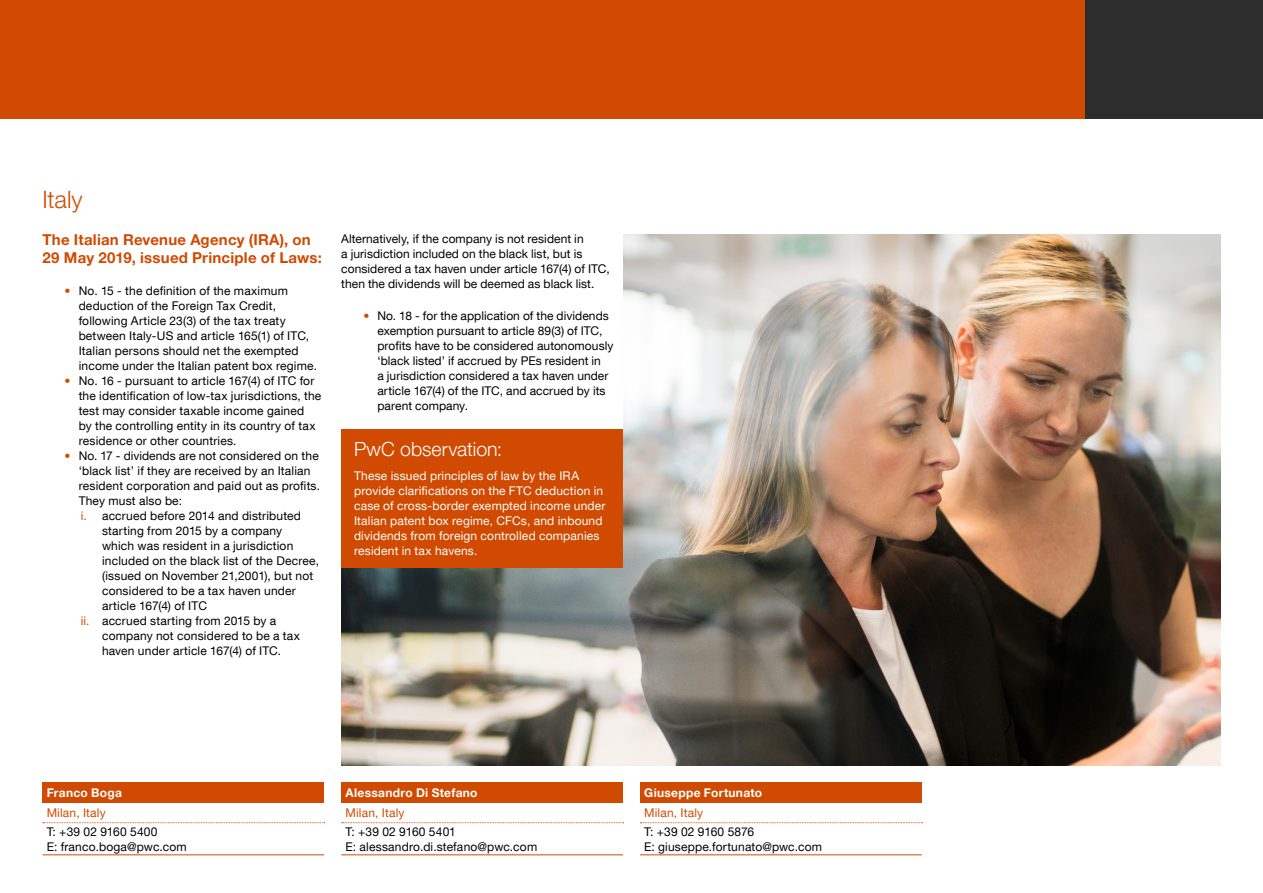
<style>
.page{position:relative;width:1263px;height:893px;background:#fff}
.page>*{position:absolute;margin:0;border:0;box-sizing:border-box;transform-origin:0 0}
.Body_copy{font:300 24px "Helvetica Neue LT Pro";color:#d04a02}
.Body_copy-2{font:300 19.5px "Helvetica Neue LT Pro";color:#fff}
.Sub_title{font:700 15px/18px "Helvetica Neue LT Pro";letter-spacing:.015em;color:#d04a02}
.t1{font:12px/15px "Helvetica Neue LT Com";letter-spacing:.015em;color:#000}
.t2{font:12px/15px "Helvetica Neue LT Pro";letter-spacing:.015em;color:#fff}
.Intro_text{font:12px/15px "Helvetica Neue LT Pro";letter-spacing:.005em;color:#000}
.Body_copy-3{font:12px "Helvetica Neue LT Pro";letter-spacing:.015em;color:#000}
.Body_copy-4{font:700 12px "Helvetica Neue LT Pro";letter-spacing:.025em;color:#fff}
.Body_copy-5{font:12px "Helvetica Neue LT Pro";letter-spacing:.015em;color:#d04a02}
.s1{color:#d04a02}
.s2{font-family:"Helvetica Neue LT Pro"}
</style>
<div class="page">
<div style="left:0;top:0;width:1085px;height:119px;background:#d04a02"></div>
<div style="left:1085px;top:0;width:178px;height:119px;background:#2d2d2d"></div>
<img style="left:341px;top:234px;width:879px;height:532px">
<div style="left:324px;top:217px;width:299px;height:351px;background:#fff"></div>
<div style="left:341px;top:429px;width:282px;height:139px;background:#d04a02"></div>
<div style="left:42px;top:783px;width:282px;height:20px;background:#d04a02"></div>
<svg style="left:43px;top:822px;width:282px;height:1px"></svg>
<hr style="left:42px;top:854px;width:282px;height:1px;background:#d04a02">
<div style="left:341px;top:783px;width:282px;height:20px;background:#d04a02"></div>
<svg style="left:342px;top:822px;width:282px;height:1px"></svg>
<hr style="left:341px;top:854px;width:282px;height:1px;background:#d04a02">
<div style="left:640px;top:783px;width:282px;height:20px;background:#d04a02"></div>
<svg style="left:640px;top:822px;width:282px;height:1px"></svg>
<hr style="left:640px;top:854px;width:282px;height:1px;background:#d04a02">
<p class="Body_copy" style="left:43px;top:185px;width:42px">Italy</p>
<p class="Sub_title" style="left:43px;top:230px;width:281px">The Italian Revenue Agency (IRA), on<br>29 May 2019, issued Principle of Laws:</p>
<p class="t1" style="left:79px;top:283px;width:240px;text-indent:-14px"><span class="s1">•</span> No. 15 - the definition of the maximum deduction of the Foreign Tax Credit, following Article 23(3) of the tax treaty between Italy-US and article 165(1) of ITC, Italian persons should net the exempted income under the Italian patent box regime.</p>
<p class="t1" style="left:79px;top:373px;width:244px;text-indent:-14px"><span class="s1">•</span> No. 16 - pursuant to article 167(4) of ITC for the identification of low-tax jurisdictions, the test may consider taxable income gained<br>by the controlling entity in its country of tax residence or other countries.</p>
<p class="t1" style="left:79px;top:448px;width:243px;text-indent:-14px"><span class="s1">•</span> <span class="s2">No. 17 - dividends are no</span>t considered on the ‘black list’ if they are received by an Italian resident corporation and paid out as profits.<br>They must also be:</p>
<p class="t1" style="left:102px;top:508px;width:219px;text-indent:-21px"><span class="s1">i.</span> accrued before 2014 and distributed starting from 2015 by a company<br>which was resident in a jurisdiction included on the black list of the Decree, (issued on November 21,2001), but not considered to be a tax haven under article 167(4) of ITC</p>
<p class="t1" style="left:102px;top:613px;width:199px;text-indent:-21px"><span class="s1">ii.</span> accrued starting from 2015 by a company not considered to be a tax haven under article 167(4) of ITC.</p>
<p class="Intro_text" style="left:341px;top:231px;width:270px">Alternatively, if the company is not resident in<br>a jurisdiction included on the black list, but is considered a tax haven under article 167(4) of ITC, then the dividends will be deemed as black list.</p>
<p class="t1" style="left:377px;top:308px;width:238px;text-indent:-14px"><span class="s1">•</span> No. 18 - for the application of the dividends exemption pursuant to article 89(3) of ITC, profits have to be considered autonomously ‘black listed’ if accrued by PEs resident in<br>a jurisdiction considered a tax haven under article 167(4) of the ITC, and accrued by its parent company.</p>
<p class="Body_copy-2" style="left:354px;top:437px;width:150px">PwC observation:</p>
<p class="t2" style="left:354px;top:468px;width:253px">These issued principles of law by the IRA provide clarifications on the FTC deduction in case of cross-border exempted income under Italian patent box regime, CFCs, and inbound dividends from foreign controlled companies resident in tax havens.</p>
<p class="Body_copy-4" style="left:47px;top:785px;width:77px">Franco Boga</p>
<p class="Body_copy-5" style="left:47px;top:805px;width:61px">Milan, Italy</p>
<p class="Body_copy-3" style="left:47px;top:824px;width:112px">T: +39 02 9160 5400</p>
<p class="Body_copy-3" style="left:47px;top:839px;width:142px">E: franco.boga@pwc.com</p>
<p class="Body_copy-4" style="left:346px;top:785px;width:134px">Alessandro Di Stefano</p>
<p class="Body_copy-5" style="left:346px;top:805px;width:61px">Milan, Italy</p>
<p class="Body_copy-3" style="left:346px;top:824px;width:112px">T: +39 02 9160 5401</p>
<p class="Body_copy-3" style="left:346px;top:839px;width:193px">E: alessandro.di.stefano@pwc.com</p>
<p class="Body_copy-4" style="left:644px;top:785px;width:119px">Giuseppe Fortunato</p>
<p class="Body_copy-5" style="left:644px;top:805px;width:61px">Milan, Italy</p>
<p class="Body_copy-3" style="left:644px;top:824px;width:111px">T: +39 02 9160 5876</p>
<p class="Body_copy-3" style="left:644px;top:839px;width:179px">E: giuseppe.fortunato@pwc.com</p>
</div>
